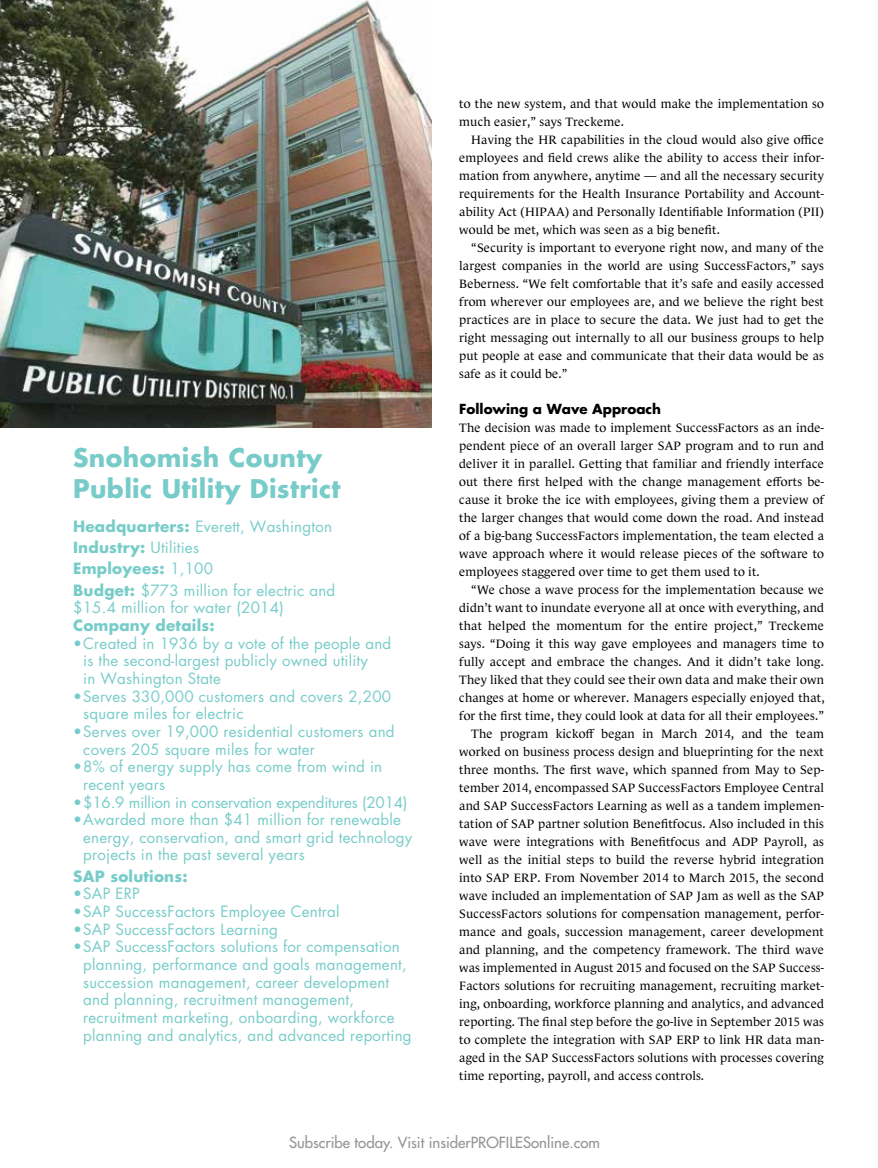
<style>
.page{position:relative;width:878px;height:1168px;background:#fff}
.page>*{position:absolute;margin:0;border:0;box-sizing:border-box;transform-origin:0 0}
.t1{font:700 25.05px/31.5px "Futura Std";letter-spacing:.015em;color:#77ccc9}
.t2{font:15.15px/17.7px "Futura Std";letter-spacing:.015em;color:#77ccc9}
.t3{font:15.15px "Futura Std";letter-spacing:-.01em;color:#77ccc9}
.t4{font:700 15.15px "Futura Std";letter-spacing:.015em;color:#77ccc9}
.t5{font:500 15px "Futura Std";color:#939598}
.t6{font:500 15px "Futura Std";color:#636466}
.t7{font:700 13.5px "Futura Std";color:#000}
.t8{font:12.3px/18px "Le Monde Journal Std";letter-spacing:.015em;color:#000;text-align:justify}
.s1{font-weight:700}
.s2{font-weight:300}
</style>
<div class="page">
<img style="left:0;top:0;width:431px;height:428px">
<h1 class="t1" style="left:73px;top:441px;width:269px">Snohomish County<br>Public Utility District</h1>
<p class="t2" style="left:73px;top:516px;width:264px;line-height:21.3px"><span class="s1">Headquarters:</span> Everett, Washington<br><span class="s1">Industry:</span> Utilities<br><span class="s1">Employees:</span> 1,100<br><span class="s1">Budget:</span> $773 million for electric and</p>
<p class="t2" style="left:73px;top:599px;width:212px">$15.4 million for water (2014)</p>
<p class="t4" style="left:73px;top:615px;width:143px">Company details:</p>
<p class="t2" style="left:83px;top:634px;width:309px;text-indent:-10px">•Created in 1936 by a vote of the people and is the second-largest publicly owned utility<br>in Washington State</p>
<p class="t2" style="left:83px;top:687px;width:309px;text-indent:-10px">•Serves 330,000 customers and covers 2,200 square miles for electric</p>
<p class="t2" style="left:83px;top:723px;width:313px;text-indent:-10px">•Serves over 19,000 residential customers and covers 205 square miles for water</p>
<p class="t2" style="left:83px;top:758px;width:300px;text-indent:-10px">•8% of energy supply has come from wind in recent years</p>
<p class="t3" style="left:73px;top:792px;width:336px">•$16.9 million in conservation expenditures (2014)</p>
<p class="t2" style="left:83px;top:811px;width:330px;text-indent:-10px">•Awarded more than $41 million for renewable energy, conservation, and smart grid technology projects in the past several years</p>
<p class="t4" style="left:73px;top:866px;width:116px">SAP solutions:</p>
<p class="t2" style="left:73px;top:885px;width:68px">•SAP ERP</p>
<p class="t2" style="left:73px;top:903px;width:268px">•SAP SuccessFactors Employee Central</p>
<p class="t2" style="left:73px;top:920px;width:206px">•SAP SuccessFactors Learning</p>
<p class="t2" style="left:83px;top:938px;width:330px;text-indent:-10px">•SAP SuccessFactors solutions for compensation planning, performance and goals management, succession management, career development and planning, recruitment management, recruitment marketing, onboarding, workforce planning and analytics, and advanced reporting</p>
<p class="t8" style="left:459px;top:95px;width:366px">to the new system, and that would make the implementation so much easier,” says Treckeme.</p>
<p class="t8" style="left:459px;top:131px;width:366px;text-indent:12px">Having the HR capabilities in the cloud would also give office employees and field crews alike the ability to access their infor&shy;mation from anywhere, anytime — and all the necessary security requirements for the Health Insurance Portability and Account&shy;ability Act (HIPAA) and Personally Identifiable Information (PII) would be met, which was seen as a big benefit.</p>
<p class="t8" style="left:459px;top:239px;width:366px;text-indent:12px">“Security is important to everyone right now, and many of the largest companies in the world are using SuccessFactors,” says Beberness. “We felt comfortable that it’s safe and easily accessed from wherever our employees are, and we believe the right best practices are in place to secure the data. We just had to get the right messaging out internally to all our business groups to help put people at ease and communicate that their data would be as safe as it could be.”</p>
<p class="t7" style="left:459px;top:400px;width:203px">Following a Wave Approach</p>
<p class="t8" style="left:459px;top:419px;width:366px">The decision was made to implement SuccessFactors as an inde&shy;pendent piece of an overall larger SAP program and to run and deliver it in parallel. Getting that familiar and friendly interface out there first helped with the change management efforts be&shy;cause it broke the ice with employees, giving them a preview of the larger changes that would come down the road. And instead of a big-bang SuccessFactors implementation, the team elected a wave approach where it would release pieces of the software to employees staggered over time to get them used to it.</p>
<p class="t8" style="left:471px;top:581px;width:354px">“We chose a wave process for the implementation because we</p>
<p class="t8" style="left:459px;top:599px;width:366px">didn’t want to inundate everyone all at once with everything, and</p>
<p class="t8" style="left:459px;top:617px;width:366px">that helped the momentum for the entire project,” Treckeme</p>
<p class="t8" style="left:459px;top:635px;width:366px">says. “Doing it this way gave employees and managers time to</p>
<p class="t8" style="left:459px;top:653px;width:366px">fully accept and embrace the changes. And it didn’t take long.</p>
<p class="t8" style="left:459px;top:671px;width:366px">They liked that they could see their own data and make their own</p>
<p class="t8" style="left:459px;top:689px;width:367px">changes at home or wherever. Managers especially enjoyed that,</p>
<p class="t8" style="left:459px;top:707px;width:366px">for the first time, they could look at data for all their employees.”</p>
<p class="t8" style="left:471px;top:725px;width:354px">The program kickoff began in March 2014, and the team</p>
<p class="t8" style="left:459px;top:743px;width:366px">worked on business process design and blueprinting for the next</p>
<p class="t8" style="left:459px;top:761px;width:366px">three months. The first wave, which spanned from May to Sep-</p>
<p class="t8" style="left:459px;top:779px;width:366px">tember 2014, encompassed SAP SuccessFactors Employee Central</p>
<p class="t8" style="left:459px;top:797px;width:366px">and SAP SuccessFactors Learning as well as a tandem implemen-</p>
<p class="t8" style="left:459px;top:815px;width:366px">tation of SAP partner solution Benefitfocus. Also included in this</p>
<p class="t8" style="left:459px;top:833px;width:366px">wave were integrations with Benefitfocus and ADP Payroll, as</p>
<p class="t8" style="left:459px;top:851px;width:366px">well as the initial steps to build the reverse hybrid integration</p>
<p class="t8" style="left:459px;top:869px;width:366px">into SAP ERP. From November 2014 to March 2015, the second</p>
<p class="t8" style="left:459px;top:887px;width:366px">wave included an implementation of SAP Jam as well as the SAP</p>
<p class="t8" style="left:459px;top:905px;width:366px">SuccessFactors solutions for compensation management, perfor-</p>
<p class="t8" style="left:459px;top:923px;width:366px">mance and goals, succession management, career development</p>
<p class="t8" style="left:459px;top:941px;width:366px">and planning, and the competency framework. The third wave</p>
<p class="t8" style="left:459px;top:959px;width:366px">was implemented in August 2015 and focused on the SAP Success-</p>
<p class="t8" style="left:459px;top:977px;width:366px">Factors solutions for recruiting management, recruiting market-</p>
<p class="t8" style="left:459px;top:995px;width:366px">ing, onboarding, workforce planning and analytics, and advanced</p>
<p class="t8" style="left:459px;top:1013px;width:366px">reporting. The final step before the go-live in September 2015 was</p>
<p class="t8" style="left:459px;top:1031px;width:366px">to complete the integration with SAP ERP to link HR data man-</p>
<p class="t8" style="left:459px;top:1049px;width:366px">aged in the SAP SuccessFactors solutions with processes covering</p>
<p class="t8" style="left:459px;top:1067px;width:246px">time reporting, payroll, and access controls.</p>
<p class="t6" style="left:142px;top:1131px;width:354px"><span class="s2">OCT NOV DEC 2015</span> insiderPROFILESo l n .com</p>
<p class="t5" style="left:289px;top:1133px;width:312px">Subscribe today. Visit insiderPROFILESonline.com</p>
</div>
